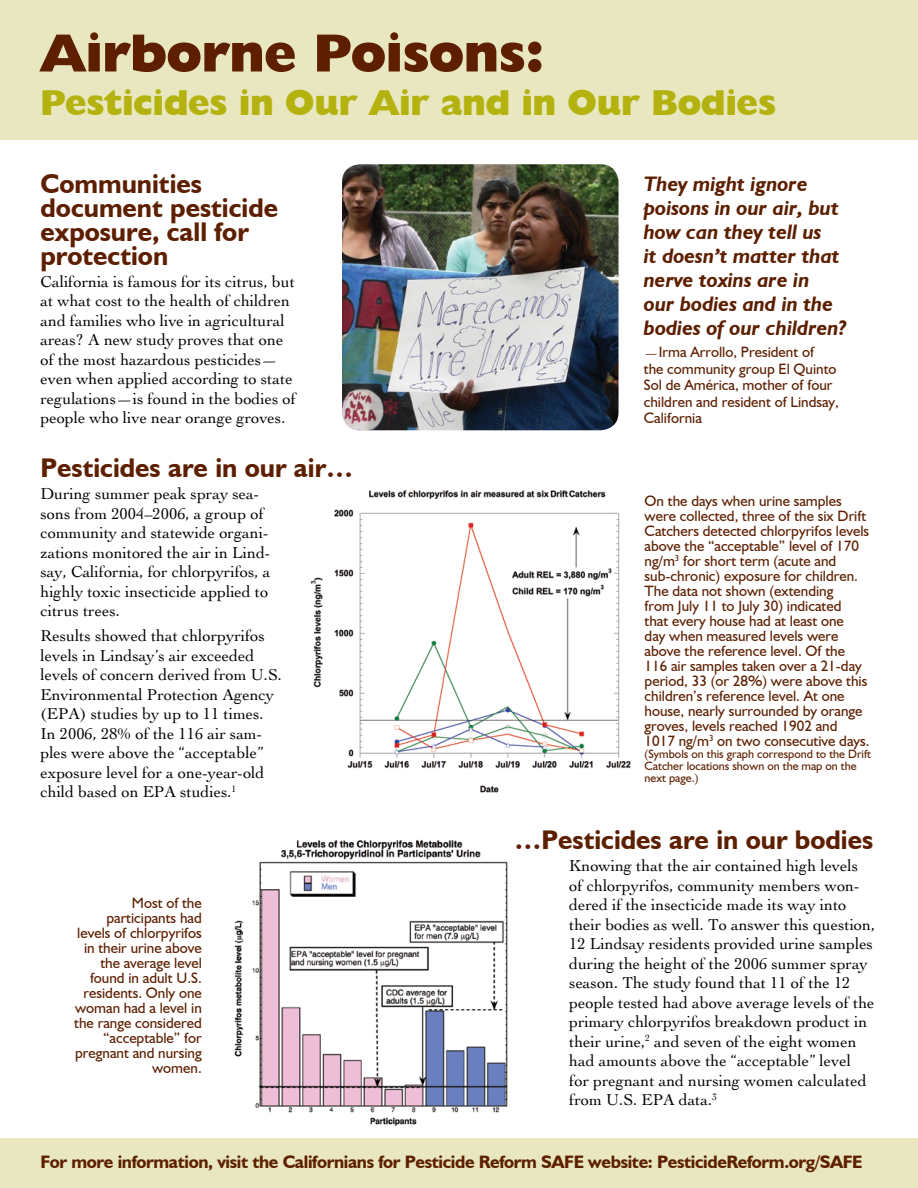
<style>
.page{position:relative;width:918px;height:1188px;background:#fff}
.page>*{position:absolute;margin:0;border:0;box-sizing:border-box;transform-origin:0 0}
.t1{font:800 54px "Humanist 521 BT";letter-spacing:-.005em;color:#5d1f00}
.t2{font:800 36px "Humanist 521 BT";color:#b3b20f}
.t3{font:700 27px/24px "Humanist 521 BT";color:#5d1f00}
.t4{font:italic 700 21px/24px "Humanist 521 BT";color:#5d1f00}
.t5{font:700 18px "Humanist 521 BT";letter-spacing:-.02em;color:#5d1f00}
.t6{font:16.5px/19.5px "Cochin";color:#000}
.t7{font:15px/15px "Humanist 521 BT";color:#5d1f00}
.t8{font:12px/12px "Humanist 521 BT";color:#5d1f00}
.s1{font-family:"Cochin"}
</style>
<div class="page">
<div style="left:0;top:0;width:918px;height:140px;background:#e8e7bf"></div>
<img style="left:342px;top:164px;width:277px;height:266px;border-radius:18px">
<img style="left:310px;top:490px;width:321px;height:303px">
<img style="left:234px;top:840px;width:274px;height:286px">
<div style="left:0;top:1138px;width:918px;height:50px;background:#e8e7bf"></div>
<h1 class="t1" style="left:40px;top:19px;width:506px">Airborne Poisons:</h1>
<h2 class="t2" style="left:40px;top:80px;width:737px">Pesticides in Our Air and in Our Bodies</h2>
<h3 class="t3" style="left:40px;top:171px;width:239px">Communities document pesticide exposure, call for protection</h3>
<p class="t6" style="left:40px;top:271px;width:257px">California is famous for its citrus, but at what cost to the health of children and families who live in agricultural areas? A new study proves that one of the most hazardous pesticides— even when applied according to state regulations—is found in the bodies of people who live near orange groves.</p>
<h3 class="t3" style="left:40px;top:456px;width:314px">Pesticides are in our air…</h3>
<p class="t6" style="left:40px;top:484px;width:231px">During summer peak spray sea&shy;sons from 2004–2006, a group of community and statewide organi&shy;zations monitored the air in Lind&shy;say, California, for chlorpyrifos, a highly toxic insecticide applied to citrus trees.</p>
<p class="t6" style="left:40px;top:626px;width:243px">Results showed that chlorpyrifos levels in Lindsay’s air exceeded levels of concern derived from U.S.<br>Environmental Protection Agency (EPA) studies by up to 11 times.<br>In 2006, 28% of the 116 air sam&shy;ples were above the “acceptable” exposure level for a one-year-old child based on EPA studies.<sup>1</sup></p>
<p class="t7" style="left:74px;top:895px;width:129px;text-align:right">Most of the participants had levels of chlorpyrifos in their urine above the average level found in adult U.S. residents. Only one woman had a level in the range considered “acceptable” for pregnant and nursing women.</p>
<p class="t4" style="left:644px;top:172px;width:205px">They might ignore poisons in our air, but how can they tell us<br>it doesn’t matter that nerve toxins are in<br>our bodies and in the bodies of our children?</p>
<p class="t7" style="left:644px;top:344px;width:197px;line-height:16.5px"><span class="s1">—</span>Irma Arrollo, President of<br>the community group El Quinto<br>Sol de América, mother of four children and resident of Lindsay,<br>California</p>
<p class="t7" style="left:645px;top:493px;width:226px">On the days when urine samples were collected, three of the six Drift Catchers detected chlorpyrifos levels above the “acceptable” level of 170 ng/m<sup>3</sup> for short term (acute and sub-chronic) exposure for children.<br>The data not shown (extending<br>from July 11 to July 30) indicated<br>that every house had at least one<br>day when measured levels were above the reference level. Of the 116 air samples taken over a 21-day period, 33 (or 28%) were above this children’s reference level. At one house, nearly surrounded by orange groves, levels reached 1902 and 1017 ng/m<sup>3</sup> on two consecutive days.</p>
<p class="t8" style="left:645px;top:748px;width:228px">(Symbols on this graph correspond to the Drift<br>Catcher locations shown on the map on the next page.)</p>
<h3 class="t3" style="left:514px;top:828px;width:360px">…Pesticides are in our bodies</h3>
<p class="t6" style="left:569px;top:856px;width:307px">Knowing that the air contained high levels of chlorpyrifos, community members won&shy;dered if the insecticide made its way into their bodies as well. To answer this question, 12 Lindsay residents provided urine samples during the height of the 2006 summer spray season. The study found that 11 of the 12 people tested had above average levels of the primary chlorpyrifos breakdown product in their urine,<sup>2</sup> and seven of the eight women had amounts above the “acceptable” level<br>for pregnant and nursing women calculated from U.S. EPA data.<sup>3</sup></p>
<p class="t5" style="left:40px;top:1150px;width:824px">For more information, visit the Californians for Pesticide Reform SAFE website: PesticideReform.org/SAFE</p>
</div>
